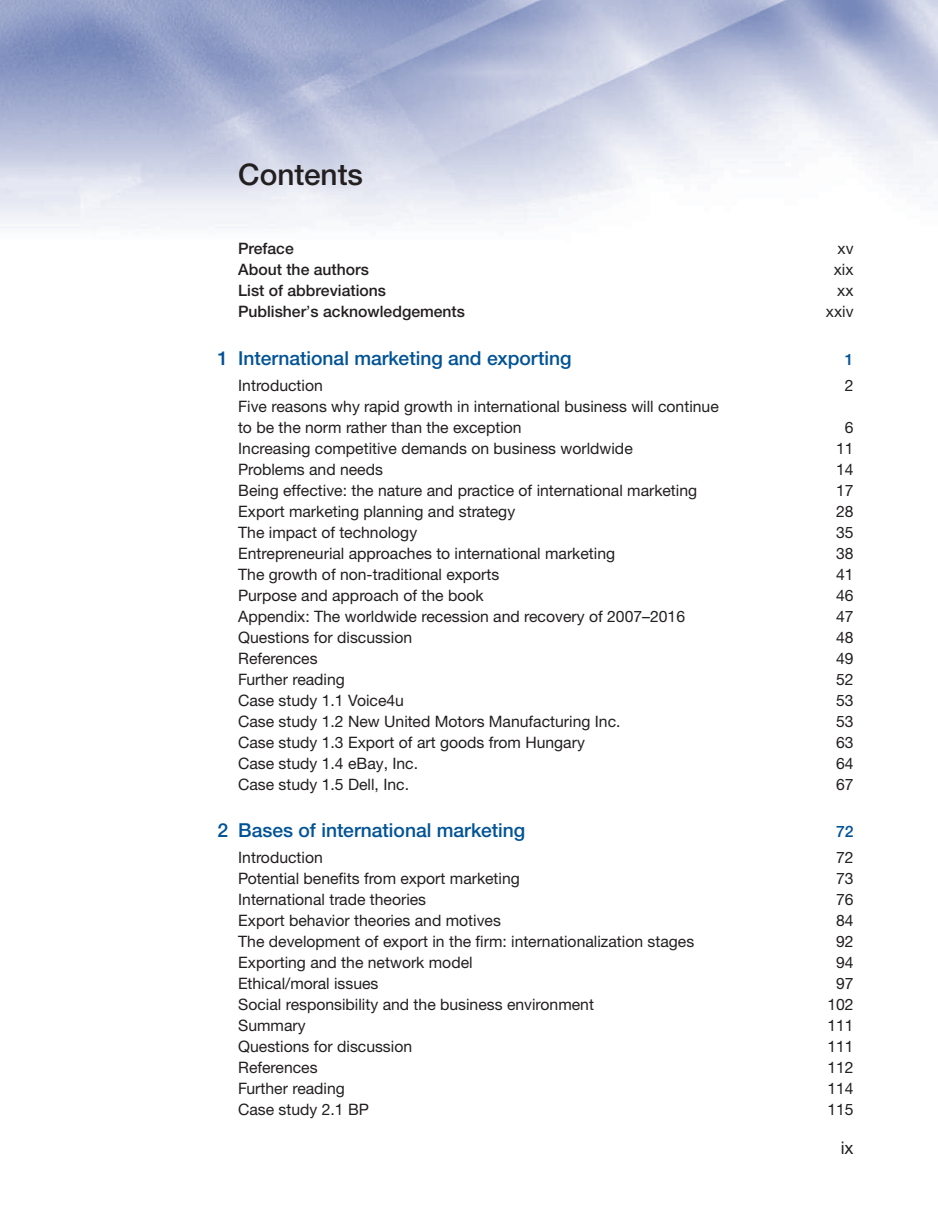
<style>
.page{position:relative;width:938px;height:1221px;background:#fff}
.page>*{position:absolute;margin:0;border:0;box-sizing:border-box;transform-origin:0 0}
.t1{font:500 29.75px "Helvetica Neue LTW1 G";color:#231f20}
.t2{font:500 19.25px "Helvetica Neue LTW1 G";color:#015396}
.t3{font:17.5px "Helvetica Neue LTW1 G";color:#231f20}
.t4{font:15.75px/21px "Helvetica Neue LTW1 G";color:#231f20}
.t5{font:500 15.75px "Helvetica Neue LTW1 G";color:#231f20}
.t6{font:500 15.75px "Helvetica Neue LTW1 G";color:#015396}
.s1{font-weight:400}
</style>
<div class="page">
<h1 class="t1" style="left:238px;top:156px;width:126px">Contents</h1>
<p class="t5" style="left:238px;top:239px;width:57px">Preface</p>
<p class="t4" style="left:837px;top:238px;width:18px">xv</p>
<p class="t5" style="left:238px;top:260px;width:132px">About the authors</p>
<p class="t4" style="left:833px;top:259px;width:21px">xix</p>
<p class="t5" style="left:238px;top:281px;width:149px">List of abbreviations</p>
<p class="t4" style="left:837px;top:280px;width:18px">xx</p>
<p class="t5" style="left:238px;top:302px;width:228px">Publisher<span class="s1">’</span>s acknowledgements</p>
<p class="t4" style="left:826px;top:301px;width:29px">xxiv</p>
<p class="t2" style="left:217px;top:346px;width:355px">1 International marketing and exporting</p>
<p class="t6" style="left:844px;top:349px;width:10px">1</p>
<p class="t4" style="left:238px;top:374px;width:86px">Introduction</p>
<p class="t4" style="left:844px;top:374px;width:10px">2</p>
<p class="t4" style="left:238px;top:395px;width:482px">Five reasons why rapid growth in international business will continue to be the norm rather than the exception</p>
<p class="t4" style="left:844px;top:416px;width:10px">6</p>
<p class="t4" style="left:238px;top:437px;width:396px">Increasing competitive demands on business worldwide</p>
<p class="t4" style="left:836px;top:437px;width:19px">11</p>
<p class="t4" style="left:238px;top:458px;width:146px">Problems and needs</p>
<p class="t4" style="left:836px;top:458px;width:19px">14</p>
<p class="t4" style="left:238px;top:479px;width:460px">Being effective: the nature and practice of international marketing</p>
<p class="t4" style="left:836px;top:479px;width:19px">17</p>
<p class="t4" style="left:238px;top:500px;width:278px">Export marketing planning and strategy</p>
<p class="t4" style="left:836px;top:500px;width:19px">28</p>
<p class="t4" style="left:238px;top:521px;width:180px">The impact of technology</p>
<p class="t4" style="left:836px;top:521px;width:19px">35</p>
<p class="t4" style="left:238px;top:542px;width:378px">Entrepreneurial approaches to international marketing</p>
<p class="t4" style="left:836px;top:542px;width:19px">38</p>
<p class="t4" style="left:238px;top:563px;width:263px">The growth of non-traditional exports</p>
<p class="t4" style="left:836px;top:563px;width:19px">41</p>
<p class="t4" style="left:238px;top:584px;width:247px">Purpose and approach of the book</p>
<p class="t4" style="left:836px;top:584px;width:19px">46</p>
<p class="t4" style="left:238px;top:605px;width:448px">Appendix: The worldwide recession and recovery of 2007–2016</p>
<p class="t4" style="left:836px;top:605px;width:19px">47</p>
<p class="t4" style="left:238px;top:626px;width:175px">Questions for discussion</p>
<p class="t4" style="left:836px;top:626px;width:19px">48</p>
<p class="t4" style="left:238px;top:647px;width:81px">References</p>
<p class="t4" style="left:836px;top:647px;width:19px">49</p>
<p class="t4" style="left:238px;top:668px;width:108px">Further reading</p>
<p class="t4" style="left:836px;top:668px;width:19px">52</p>
<p class="t4" style="left:238px;top:689px;width:167px">Case study 1.1 Voice4u</p>
<p class="t4" style="left:836px;top:689px;width:19px">53</p>
<p class="t4" style="left:238px;top:710px;width:384px">Case study 1.2 New United Motors Manufacturing Inc.</p>
<p class="t4" style="left:836px;top:710px;width:19px">53</p>
<p class="t4" style="left:238px;top:731px;width:348px">Case study 1.3 Export of art goods from Hungary</p>
<p class="t4" style="left:836px;top:731px;width:19px">63</p>
<p class="t4" style="left:238px;top:752px;width:181px">Case study 1.4 eBay, Inc.</p>
<p class="t4" style="left:836px;top:752px;width:19px">64</p>
<p class="t4" style="left:238px;top:773px;width:172px">Case study 1.5 Dell, Inc.</p>
<p class="t4" style="left:836px;top:773px;width:19px">67</p>
<p class="t2" style="left:217px;top:818px;width:309px">2 Bases of international marketing</p>
<p class="t6" style="left:836px;top:822px;width:19px">72</p>
<p class="t4" style="left:238px;top:847px;width:86px">Introduction</p>
<p class="t4" style="left:836px;top:847px;width:19px">72</p>
<p class="t4" style="left:238px;top:868px;width:283px">Potential benefits from export marketing</p>
<p class="t4" style="left:836px;top:868px;width:19px">73</p>
<p class="t4" style="left:238px;top:889px;width:189px">International trade theories</p>
<p class="t4" style="left:836px;top:889px;width:19px">76</p>
<p class="t4" style="left:238px;top:910px;width:264px">Export behavior theories and motives</p>
<p class="t4" style="left:836px;top:910px;width:19px">84</p>
<p class="t4" style="left:238px;top:931px;width:457px">The development of export in the firm: internationalization stages</p>
<p class="t4" style="left:836px;top:931px;width:19px">92</p>
<p class="t4" style="left:238px;top:951px;width:236px">Exporting and the network model</p>
<p class="t4" style="left:836px;top:951px;width:19px">94</p>
<p class="t4" style="left:238px;top:972px;width:142px">Ethical/moral issues</p>
<p class="t4" style="left:836px;top:972px;width:19px">97</p>
<p class="t4" style="left:238px;top:993px;width:357px">Social responsibility and the business environment</p>
<p class="t4" style="left:827px;top:993px;width:28px">102</p>
<p class="t4" style="left:238px;top:1014px;width:69px">Summary</p>
<p class="t4" style="left:827px;top:1014px;width:28px">111</p>
<p class="t4" style="left:238px;top:1035px;width:175px">Questions for discussion</p>
<p class="t4" style="left:827px;top:1035px;width:28px">111</p>
<p class="t4" style="left:238px;top:1056px;width:81px">References</p>
<p class="t4" style="left:827px;top:1056px;width:28px">112</p>
<p class="t4" style="left:238px;top:1077px;width:108px">Further reading</p>
<p class="t4" style="left:827px;top:1077px;width:28px">114</p>
<p class="t4" style="left:238px;top:1098px;width:132px">Case study 2.1 BP</p>
<p class="t4" style="left:827px;top:1098px;width:28px">115</p>
<p class="t3" style="left:840px;top:1136px;width:14px">ix</p>
</div>
